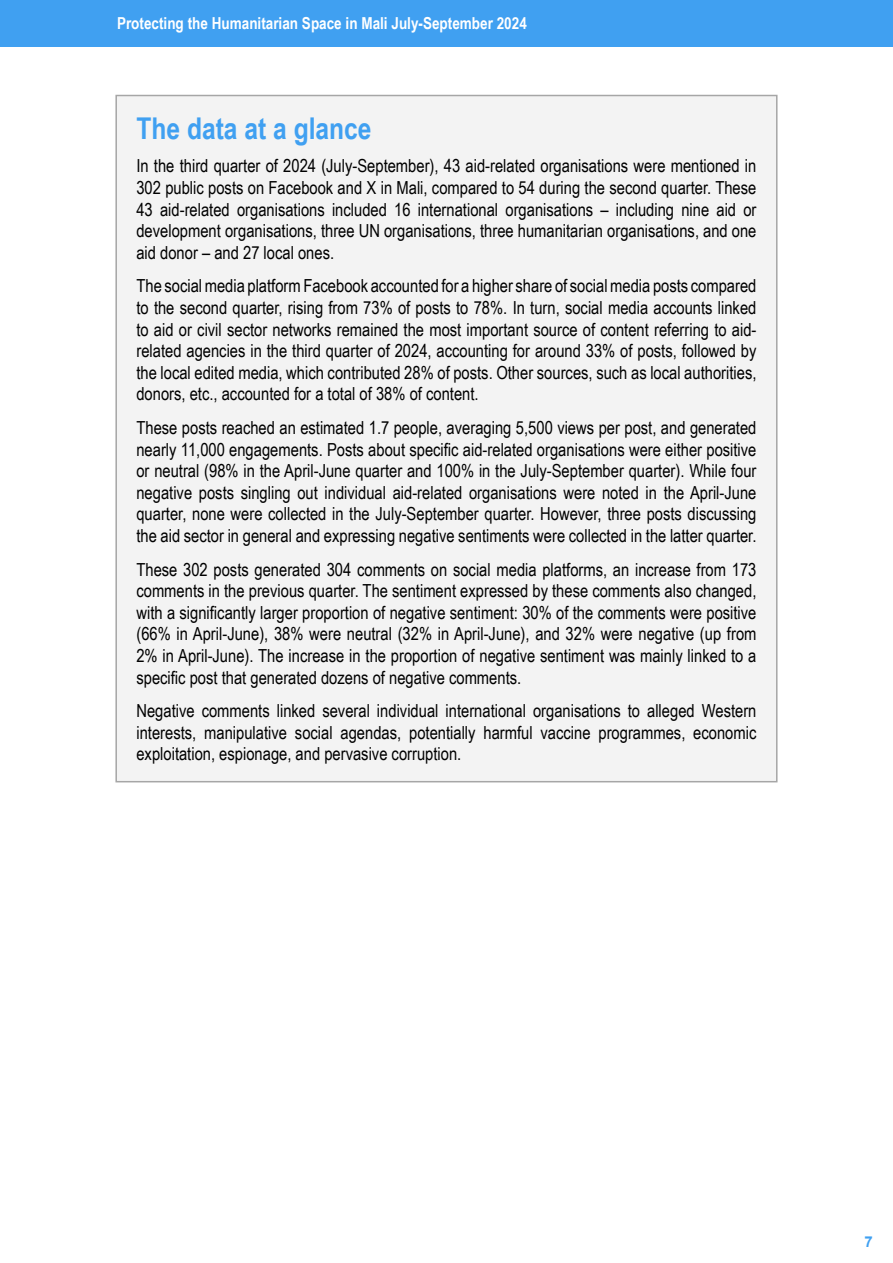
<style>
.page{position:relative;width:893px;height:1263px;background:#fff}
.page>*{position:absolute;margin:0;border:0;box-sizing:border-box;transform-origin:0 0}
.t1{font:700 30px "Arial Narrow";color:#40a0f1}
.t2{font:18px/21.6px "Arial Narrow";color:#000;text-align:justify}
.t3{font:700 16.5px "Arial Narrow";color:#fff}
.t4{font:700 15px "Arial";color:#40a0f1}
</style>
<div class="page">
<div style="left:0;top:0;width:893px;height:46px;background:#40a0f1"></div>
<div style="left:116px;top:95px;width:661px;height:687px;background:#f3f3f3"></div>
<p class="t3" style="left:117px;top:11px;width:411px">Protecting the Humanitarian Space in Mali July-September 2024</p>
<h1 class="t1" style="left:136px;top:105px;width:237px">The data at a glance</h1>
<p class="t2" style="left:136px;top:154px;width:622px">In the third quarter of 2024 (July-September), 43 aid-related organisations were mentioned in 302 public posts on Facebook and X in Mali, compared to 54 during the second quarter. These 43 aid-related organisations included 16 international organisations – including nine aid or development organisations, three UN organisations, three humanitarian organisations, and one aid donor – and 27 local ones.</p>
<p class="t2" style="left:136px;top:274px;width:622px">The social media platform Facebook accounted for a higher share of social media posts compared to the second quarter, rising from 73% of posts to 78%. In turn, social media accounts linked to aid or civil sector networks remained the most important source of content referring to aid&shy;related agencies in the third quarter of 2024, accounting for around 33% of posts, followed by the local edited media, which contributed 28% of posts. Other sources, such as local authorities, donors, etc., accounted for a total of 38% of content.</p>
<p class="t2" style="left:136px;top:416px;width:622px">These posts reached an estimated 1.7 people, averaging 5,500 views per post, and generated nearly 11,000 engagements. Posts about specific aid-related organisations were either positive or neutral (98% in the April-June quarter and 100% in the July-September quarter). While four negative posts singling out individual aid-related organisations were noted in the April-June quarter, none were collected in the July-September quarter. However, three posts discussing the aid sector in general and expressing negative sentiments were collected in the latter quarter.</p>
<p class="t2" style="left:136px;top:558px;width:622px">These 302 posts generated 304 comments on social media platforms, an increase from 173 comments in the previous quarter. The sentiment expressed by these comments also changed, with a significantly larger proportion of negative sentiment: 30% of the comments were positive (66% in April-June), 38% were neutral (32% in April-June), and 32% were negative (up from 2% in April-June). The increase in the proportion of negative sentiment was mainly linked to a specific post that generated dozens of negative comments.</p>
<p class="t2" style="left:136px;top:699px;width:621px">Negative comments linked several individual international organisations to alleged Western interests, manipulative social agendas, potentially harmful vaccine programmes, economic exploitation, espionage, and pervasive corruption.</p>
<p class="t4" style="left:864px;top:1231px;width:10px">7</p>
</div>
